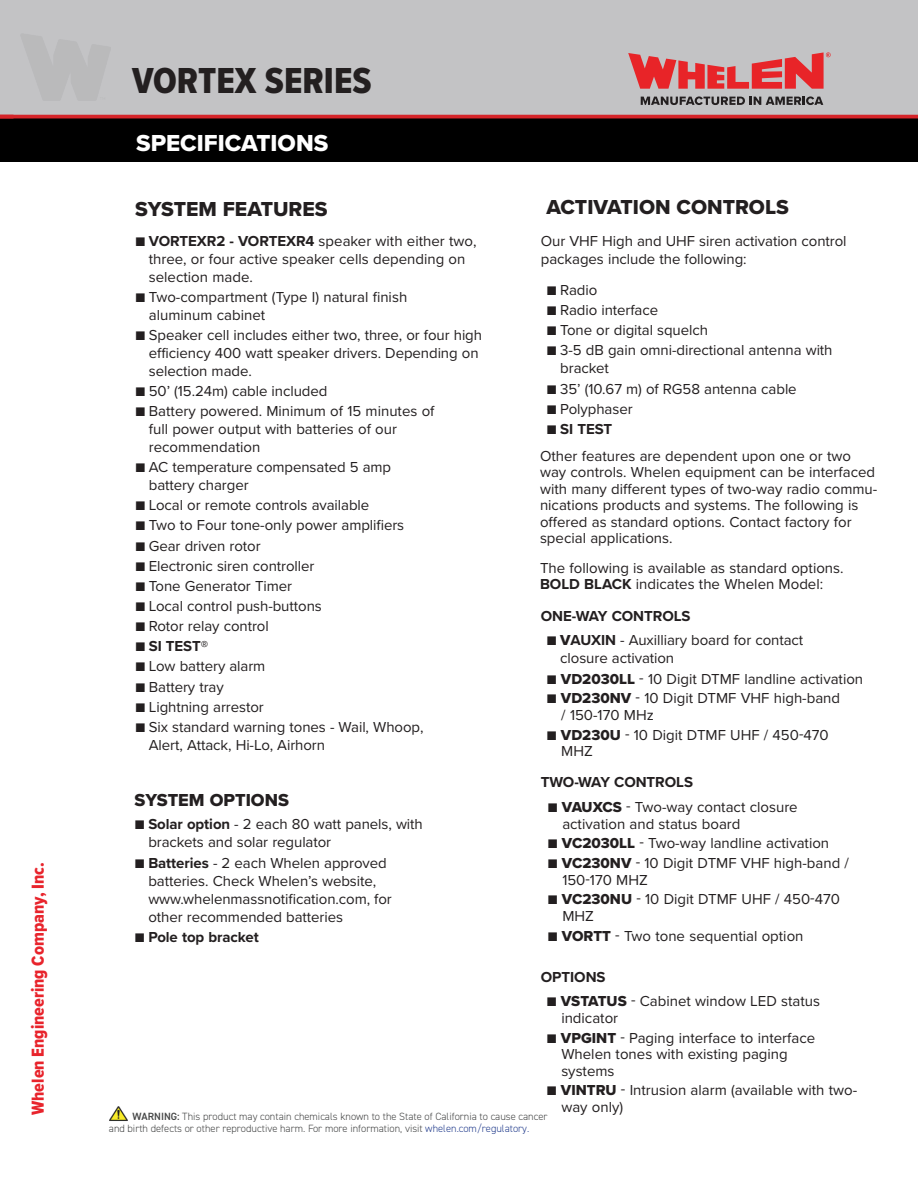
<style>
.page{position:relative;width:918px;height:1188px;background:#fff}
.page>*{position:absolute;margin:0;border:0;box-sizing:border-box;transform-origin:0 0}
.t1{font:37.5px "Proxima Nova Cond Extrabld";color:#231f20}
.t2{font:24px "Proxima Nova Extrabld";color:#fff}
.t3{font:21px "Proxima Nova Extrabld";color:#231f20}
.t4{font:18px "Proxima Nova Cond Extrabld";color:#e8242c}
.t5{font:18px "Proxima Nova Extrabld";color:#231f20}
.t6{font:15px/18px "Proxima Nova";color:#231f20}
.t7{font:700 15px "Proxima Nova";letter-spacing:-.005em;color:#231f20}
.t8{font:300 10.5px/12px "DIN2014";color:#454646}
.s1{font-family:"Proxima Nova Cond Extrabld"}
.s2{font-weight:700}
.s3{font-family:"Proxima Nova Cond Extrabld";font-weight:400}
.s4{font-family:"Proxima Nova Extrabld"}
.s5{font-weight:600}
.s6{color:#253f8e}
</style>
<div class="page">
<div style="left:0;top:0;width:918px;height:115px;background:#c3c3c5"></div>
<div style="left:0;top:117px;width:918px;height:45px;background:#000"></div>
<svg style="left:641px;top:96px;width:182px;height:9px"></svg>
<svg style="left:628px;top:52px;width:203px;height:37px"></svg>
<img style="left:109px;top:1106px;width:19px;height:14px">
<svg style="left:109px;top:1120px;width:19px;height:1px"></svg>
<hr style="left:0;top:115px;width:918px;height:3px;background:#d52429">
<p class="t4" style="left:25px;top:1115px;width:254px;rotate:-90deg">Whelen Engineering Company, Inc.</p>
<h1 class="t1" style="left:132px;top:53px;width:241px">VORTEX SERIES</h1>
<h2 class="t2" style="left:136px;top:125px;width:194px">SPECIFICATIONS</h2>
<h3 class="t3" style="left:135px;top:193px;width:194px">SYSTEM FEATURES</h3>
<p class="t6" style="left:149px;top:231px;width:329px;text-indent:-14px"><span class="s1">■</span> <span class="s2">VORTEXR2 - VORTEXR4</span> speaker with either two, three, or four active speaker cells depending on selection made.</p>
<p class="t6" style="left:149px;top:287px;width:260px;text-indent:-14px"><span class="s1">■</span> Two-compartment (Type I) natural finish aluminum cabinet</p>
<p class="t6" style="left:149px;top:325px;width:335px;text-indent:-14px"><span class="s1">■</span> Speaker cell includes either two, three, or four high efficiency 400 watt speaker drivers. Depending on selection made.</p>
<p class="t6" style="left:135px;top:381px;width:194px"><span class="s1">■</span> 50’ (15.24m) cable included</p>
<p class="t6" style="left:149px;top:402px;width:287px;text-indent:-14px"><span class="s1">■</span> Battery powered. Minimum of 15 minutes of full power output with batteries of our recommendation</p>
<p class="t6" style="left:135px;top:458px;width:257px"><span class="s1">■</span> AC temperature compensated 5 amp</p>
<p class="t6" style="left:149px;top:475px;width:101px">battery charger</p>
<p class="t6" style="left:135px;top:496px;width:235px"><span class="s1">■</span> Local or remote controls available</p>
<p class="t6" style="left:135px;top:516px;width:270px"><span class="s1">■</span> Two to Four tone-only power amplifiers</p>
<p class="t6" style="left:135px;top:536px;width:127px"><span class="s1">■</span> Gear driven rotor</p>
<p class="t6" style="left:135px;top:556px;width:181px"><span class="s1">■</span> Electronic siren controller</p>
<p class="t6" style="left:135px;top:576px;width:158px"><span class="s1">■</span> Tone Generator Timer</p>
<p class="t6" style="left:135px;top:596px;width:188px"><span class="s1">■</span> Local control push-buttons</p>
<p class="t6" style="left:135px;top:617px;width:135px"><span class="s1">■</span> Rotor relay control</p>
<p class="t7" style="left:135px;top:635px;width:74px"><span class="s3">■</span> SI TEST<span class="s3">®</span></p>
<p class="t6" style="left:135px;top:657px;width:132px"><span class="s1">■</span> Low battery alarm</p>
<p class="t6" style="left:135px;top:677px;width:90px"><span class="s1">■</span> Battery tray</p>
<p class="t6" style="left:135px;top:697px;width:130px"><span class="s1">■</span> Lightning arrestor</p>
<p class="t6" style="left:149px;top:717px;width:276px;text-indent:-14px"><span class="s1">■</span> Six standard warning tones - Wail, Whoop,<br>Alert, Attack, Hi-Lo, Airhorn</p>
<p class="t5" style="left:135px;top:787px;width:156px">SYSTEM OPTIONS</p>
<p class="t6" style="left:148px;top:815px;width:276px;text-indent:-14px"><span class="s1">■</span> <span class="s2">Solar option</span> - 2 each 80 watt panels, with brackets and solar regulator</p>
<p class="t6" style="left:148px;top:853px;width:245px;text-indent:-14px"><span class="s1">■</span> <span class="s2">Batteries</span> - 2 each Whelen approved batteries. Check Whelen’s website, www.whelenmassnotification.com, for other recommended batteries</p>
<p class="t7" style="left:135px;top:926px;width:125px"><span class="s3">■</span> Pole top bracket</p>
<h3 class="t3" style="left:546px;top:192px;width:244px">ACTIVATION CONTROLS</h3>
<p class="t6" style="left:541px;top:231px;width:307px">Our VHF High and UHF siren activation control packages include the following:</p>
<p class="t6" style="left:547px;top:280px;width:52px"><span class="s1">■</span> Radio</p>
<p class="t6" style="left:547px;top:300px;width:113px"><span class="s1">■</span> Radio interface</p>
<p class="t6" style="left:547px;top:320px;width:163px"><span class="s1">■</span> Tone or digital squelch</p>
<p class="t6" style="left:560px;top:340px;width:274px;text-indent:-14px"><span class="s1">■</span> 3-5 dB gain omni-directional antenna with bracket</p>
<p class="t6" style="left:547px;top:379px;width:252px"><span class="s1">■</span> 35’ (10.67 m) of RG58 antenna cable</p>
<p class="t6" style="left:547px;top:399px;width:87px"><span class="s1">■</span> Polyphaser</p>
<p class="t7" style="left:547px;top:418px;width:67px"><span class="s3">■</span> SI TEST</p>
<p class="t6" style="left:540px;top:447px;width:339px;line-height:16.5px">Other features are dependent upon one or two way controls. Whelen equipment can be interfaced with many different types of two-way radio commu&shy;nications products and systems. The following is offered as standard options. Contact factory for special applications.</p>
<p class="t6" style="left:540px;top:559px;width:305px;line-height:16.5px">The following is available as standard options.<br><span class="s2">BOLD BLACK</span> indicates the Whelen Model:</p>
<p class="t7" style="left:541px;top:604px;width:151px">ONE-WAY CONTROLS</p>
<p class="t6" style="left:560px;top:630px;width:245px;text-indent:-14px"><span class="s4">■ V</span><span class="s2">AUXIN</span> - Auxilliary board for contact closure activation</p>
<p class="t6" style="left:547px;top:669px;width:318px"><span class="s4">■ VD2030LL</span> - 10 Digit DTMF landline activation</p>
<p class="t6" style="left:561px;top:689px;width:280px;line-height:16.5px;text-indent:-15px"><span class="s4">■ VD230NV</span> - 10 Digit DTMF VHF high-band / 150-170 MHz</p>
<p class="t6" style="left:561px;top:726px;width:269px;line-height:16.5px;text-indent:-15px"><span class="s4">■ VD230U</span> - 10 Digit DTMF UHF / 450-470<br>MHZ</p>
<p class="t7" style="left:541px;top:771px;width:154px">TWO-WAY CONTROLS</p>
<p class="t6" style="left:562px;top:798px;width:237px;line-height:16.5px;text-indent:-15px"><span class="s4">■ VAUXCS</span> - Two-way contact closure activation and status board</p>
<p class="t6" style="left:548px;top:834px;width:283px"><span class="s4">■ VC2030LL</span> - Two-way landline activation</p>
<p class="t6" style="left:562px;top:854px;width:288px;line-height:16.5px;text-indent:-15px"><span class="s4">■ VC230NV</span> - 10 Digit DTMF VHF high-band /<br>150-170 MHZ</p>
<p class="t6" style="left:562px;top:890px;width:279px;line-height:16.5px;text-indent:-15px"><span class="s4">■ VC230NU</span> - 10 Digit DTMF UHF / 450-470<br>MHZ</p>
<p class="t6" style="left:548px;top:926px;width:257px"><span class="s4">■ VORTT</span> - Two tone sequential option</p>
<p class="t7" style="left:541px;top:966px;width:66px">OPTIONS</p>
<p class="t6" style="left:561px;top:992px;width:260px;line-height:16.5px;text-indent:-15px">■ <span class="s4">VSTATUS</span> - Cabinet window LED status indicator</p>
<p class="t6" style="left:561px;top:1029px;width:255px;line-height:16.5px;text-indent:-15px">■ <span class="s4">VPGINT</span> - Paging interface to interface<br>Whelen tones with existing paging systems</p>
<p class="t6" style="left:561px;top:1081px;width:297px;line-height:16.5px;text-indent:-15px">■ <span class="s4">VINTRU</span> - Intrusion alarm (available with two&shy;way only)</p>
<p class="t8" style="left:109px;top:1110px;width:440px;text-indent:24px"><span class="s5">WARNING:</span> This product may contain chemicals known to the State of California to cause cancer and birth defects or other reproductive harm. For more information, visit <span class="s6">whelen.com/regulatory.</span></p>
</div>
